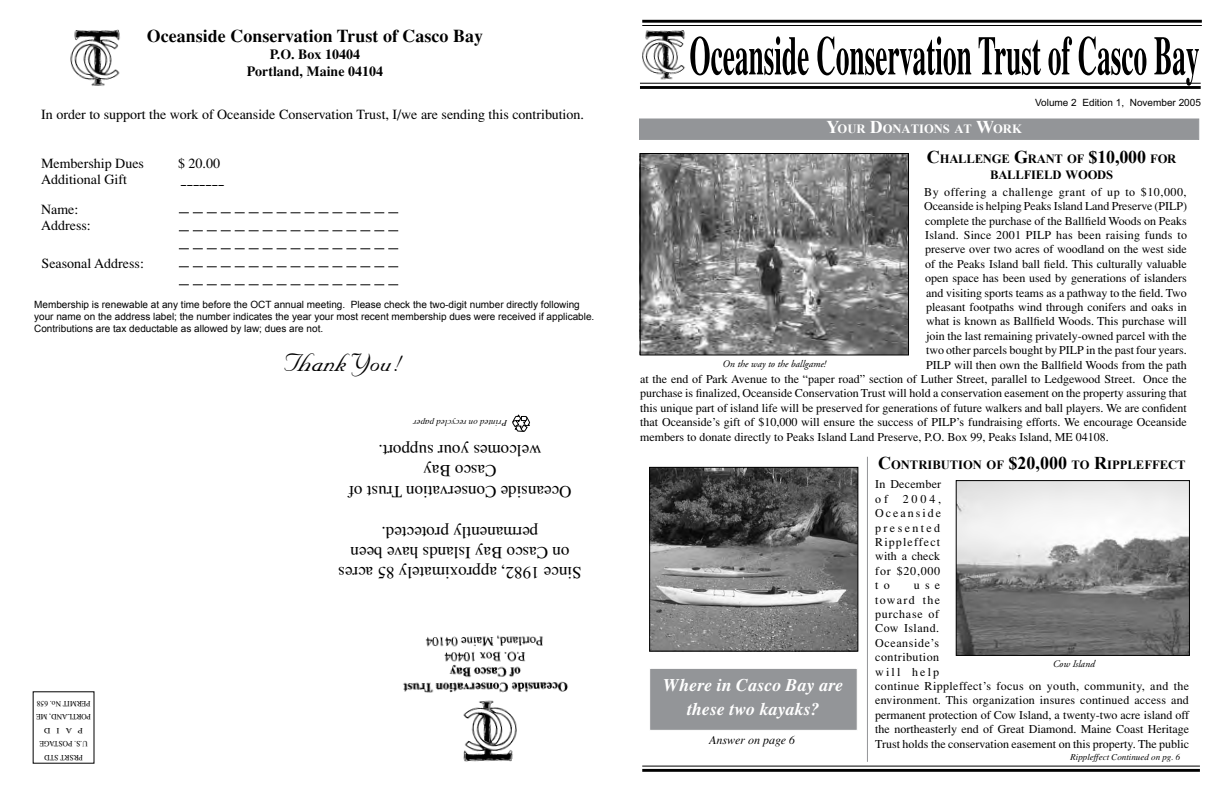
<style>
.page{position:relative;width:1224px;height:792px;background:#fff}
.page>*{position:absolute;margin:0;border:0;box-sizing:border-box;transform-origin:0 0}
.t1{font:30px "Nuptial Script";color:#000}
.t2{font:italic 700 20.3px "Lucida Sans";color:#000}
.t3{font:700 18px "Times";color:#000}
.t4{font:italic 700 18px/24px "Times";color:#fff;text-align:center}
.t5{font:17px/20.4px "Times";color:#000;text-align:center}
.t6{font:700 15.3px "Lucida Sans";color:#000}
.t7{font:14px/15.7px "Times";color:#000}
.t8{font:700 14px/16.8px "Times";color:#000;text-align:center}
.t9{font:12.7px/15px "Lucida Sans";color:#000}
.t10{font:700 12.6px/16.2px "Times New Roman";letter-spacing:-.015em;color:#000;text-align:center}
.t11{font:700 12.6px "Times New Roman";color:#fff}
.t12{font:12px/14.4px "Times";color:#000;text-align:justify}
.t13{font:12px "Times";letter-spacing:.02em;color:#000}
.t14{font:12px "Times";letter-spacing:.045em;color:#000}
.t15{font:italic 12px "Times";color:#000}
.t16{font:10px/12px "Arial";color:#000}
.t17{font:italic 10px "Adobe Garamond";color:#000}
.t18{font:italic 9px "Times";color:#000}
.t19{font:8px/13.4px "Times";color:#000;text-align:center;scale:.94 1}
.s1{font-size:18px}
</style>
<div class="page">
<hr style="left:642px;top:766px;width:558px;height:1px;background:#000">
<hr style="left:642px;top:769px;width:558px;height:3px;background:#000">
<svg style="left:698px;top:36px;width:111px;height:39px"></svg>
<svg style="left:817px;top:36px;width:154px;height:39px"></svg>
<svg style="left:979px;top:37px;width:62px;height:38px"></svg>
<svg style="left:1048px;top:36px;width:24px;height:39px"></svg>
<svg style="left:1079px;top:36px;width:67px;height:39px"></svg>
<svg style="left:1154px;top:37px;width:45px;height:49px"></svg>
<img style="left:640px;top:30px;width:58px;height:53px">
<hr style="left:642px;top:20px;width:560px;height:3px;background:#000">
<hr style="left:642px;top:25px;width:560px;height:1px;background:#000">
<hr style="left:640px;top:83px;width:561px;height:1px;background:#000">
<hr style="left:640px;top:86px;width:561px;height:3px;background:#000">
<div style="left:649px;top:668px;width:209px;height:63px;background:#939598;border:1px solid #fff"></div>
<div style="left:639px;top:118px;width:560px;height:22px;background:#939598;border:1px solid #939598"></div>
<img style="left:403px;top:635px;width:165px;height:127px">
<svg style="left:179px;top:212px;width:219px;height:1px"></svg>
<svg style="left:179px;top:230px;width:219px;height:1px"></svg>
<svg style="left:179px;top:248px;width:219px;height:1px"></svg>
<svg style="left:179px;top:266px;width:219px;height:1px"></svg>
<svg style="left:179px;top:284px;width:219px;height:1px"></svg>
<svg style="left:513px;top:415px;width:17px;height:17px"></svg>
<img style="left:70px;top:29px;width:50px;height:57px">
<img style="left:642px;top:155px;width:265px;height:199px">
<div style="left:640px;top:153px;width:269px;height:203px;border:1px solid #000"></div>
<hr style="left:867px;top:457px;width:1px;height:305px;background:#939598">
<img style="left:651px;top:469px;width:205px;height:181px">
<div style="left:649px;top:467px;width:209px;height:185px;border:1px solid #000"></div>
<img style="left:958px;top:482px;width:230px;height:172px">
<div style="left:956px;top:480px;width:234px;height:176px;border:1px solid #000"></div>
<h3 class="t3" style="left:147px;top:25px;width:338px">Oceanside Conservation Trust of Casco Bay</h3>
<p class="t8" style="left:247px;top:46px;width:138px">P.O. Box 10404<br>Portland, Maine 04104</p>
<p class="t7" style="left:41px;top:106px;width:544px">In order to support the work of Oceanside Conservation Trust, I/we are sending this contribution.</p>
<p class="t7" style="left:41px;top:156px;width:105px">Membership Dues<br>Additional Gift</p>
<p class="t7" style="left:41px;top:201px;width:51px;line-height:16.7px">Name:<br>Address:</p>
<p class="t7" style="left:42px;top:255px;width:104px">Seasonal Address:</p>
<p class="t16" style="left:34px;top:298px;width:562px">Membership is renewable at any time before the OCT annual meeting. Please check the two-digit number directly following your name on the address label; the number indicates the year your most recent membership dues were received if applicable.<br>Contributions are tax deductable as allowed by law; dues are not.</p>
<p class="t6" style="left:260px;top:62px;width:117px">P.O. Box 10404</p>
<p class="t9" style="left:44px;top:113px;width:517px">In order to support the work of Oceanside Conservation Trust, I/We are sending this</p>
<p class="t9" style="left:44px;top:158px;width:111px">Membership Dues</p>
<p class="t9" style="left:181px;top:158px;width:45px">$15.00</p>
<p class="t9" style="left:44px;top:173px;width:90px">Additional Gift</p>
<p class="t9" style="left:181px;top:173px;width:45px">_______</p>
<p class="t9" style="left:44px;top:203px;width:55px">Name:<br>Address:</p>
<p class="t7" style="left:178px;top:155px;width:43px">$ 20.00</p>
<p class="t9" style="left:44px;top:308px;width:314px">Contributions are tax deductible as allowed by law.</p>
<h2 class="t2" style="left:252px;top:338px;width:132px">THANK YOU!</h2>
<h1 class="t1" style="left:284px;top:346px;width:120px">Thank You!</h1>
<p class="t18" style="left:507px;top:428px;width:95px;rotate:-180deg">Printed on recycled paper</p>
<h3 class="t5" style="left:571px;top:502px;width:224px;rotate:-180deg">Oceanside Conservation Trust of<br>Casco Bay<br>welcomes your support.</h3>
<p class="t19" style="left:91px;top:764px;width:60px;rotate:-180deg">PRSRT STD<br>U.S. POSTAGE<br>PAID<br>PORTLAND, ME<br>PERMIT No. 658</p>
<h3 class="t5" style="left:582px;top:583px;width:245px;rotate:-180deg">Since 1982, approximately 85 acres on Casco Bay Islands have been permanently protected.</h3>
<p class="t11" style="left:827px;top:120px;width:197px"><span class="s1">Y</span>OUR <span class="s1">D</span>ONATIONS AT <span class="s1">W</span>ORK</p>
<p class="t16" style="left:1035px;top:97px;width:167px">Volume 2 Edition 1, November 2005</p>
<p class="t10" style="left:927px;top:150px;width:251px"><span class="s1">C</span>HALLENGE <span class="s1">G</span>RANT OF <span class="s1">$10,000</span> FOR<br>BALLFIELD WOODS</p>
<p class="t14" style="left:924px;top:185px;width:264px">By offering a challenge grant of up to $10,000,</p>
<p class="t12" style="left:924px;top:199px;width:264px">Oceanside is helping Peaks Island Land Preserve (PILP)</p>
<p class="t12" style="left:925px;top:213px;width:263px">complete the purchase of the Ballfield Woods on Peaks</p>
<p class="t13" style="left:925px;top:228px;width:263px">Island. Since 2001 PILP has been raising funds to</p>
<p class="t12" style="left:925px;top:242px;width:263px">preserve over two acres of woodland on the west side</p>
<p class="t12" style="left:925px;top:256px;width:263px">of the Peaks Island ball field. This culturally valuable</p>
<p class="t12" style="left:925px;top:271px;width:263px">open space has been used by generations of islanders</p>
<p class="t12" style="left:926px;top:285px;width:262px">and visiting sports teams as a pathway to the field. Two</p>
<p class="t12" style="left:926px;top:300px;width:262px">pleasant footpaths wind through conifers and oaks in</p>
<p class="t12" style="left:926px;top:314px;width:262px">what is known as Ballfield Woods. This purchase will</p>
<p class="t12" style="left:926px;top:328px;width:262px">join the last remaining privately-owned parcel with the</p>
<p class="t12" style="left:926px;top:343px;width:262px">two other parcels bought by PILP in the past four years.</p>
<p class="t12" style="left:926px;top:357px;width:262px">PILP will then own the Ballfield Woods from the path</p>
<p class="t12" style="left:640px;top:372px;width:548px">at the end of Park Avenue to the “paper road” section of Luther Street, parallel to Ledgewood Street. Once the</p>
<p class="t12" style="left:640px;top:386px;width:548px">purchase is finalized, Oceanside Conservation Trust will hold a conservation easement on the property assuring that</p>
<p class="t12" style="left:640px;top:400px;width:548px">this unique part of island life will be preserved for generations of future walkers and ball players. We are confident</p>
<p class="t12" style="left:640px;top:415px;width:548px">that Oceanside’s gift of $10,000 will ensure the success of PILP’s fundraising efforts. We encourage Oceanside</p>
<p class="t12" style="left:640px;top:429px;width:470px">members to donate directly to Peaks Island Land Preserve, P.O. Box 99, Peaks Island, ME 04108.</p>
<p class="t17" style="left:722px;top:358px;width:105px">On the way to the ballgame!</p>
<h3 class="t4" style="left:663px;top:673px;width:181px">Where in Casco Bay are these two kayaks?</h3>
<p class="t15" style="left:709px;top:733px;width:88px">Answer on page 6</p>
<p class="t10" style="left:878px;top:456px;width:309px"><span class="s1">C</span>ONTRIBUTION OF <span class="s1">$20,000</span> TO <span class="s1">R</span>IPPLEFFECT</p>
<p class="t12" style="left:875px;top:477px;width:68px">In December of 2004, Oceanside presented Rippleffect with a check for $20,000 t o</p>
<p class="t12" style="left:875px;top:578px;width:315px;text-align:left;text-indent:39px">use<br>toward the<br>purchase of<br>Cow Island.<br>Oceanside’s<br>contribution<br>will help<br>continue Rippleffect’s focus on youth, community, and the environment. This organization insures continued access and permanent protection of Cow Island, a twenty-two acre island off the northeasterly end of Great Diamond. Maine Coast Heritage<br>Trust holds the conservation easement on this property. The public</p>
<p class="t17" style="left:1053px;top:659px;width:43px">Cow Island</p>
<p class="t18" style="left:1070px;top:752px;width:111px">Rippleffect Continued on pg. 6</p>
</div>
